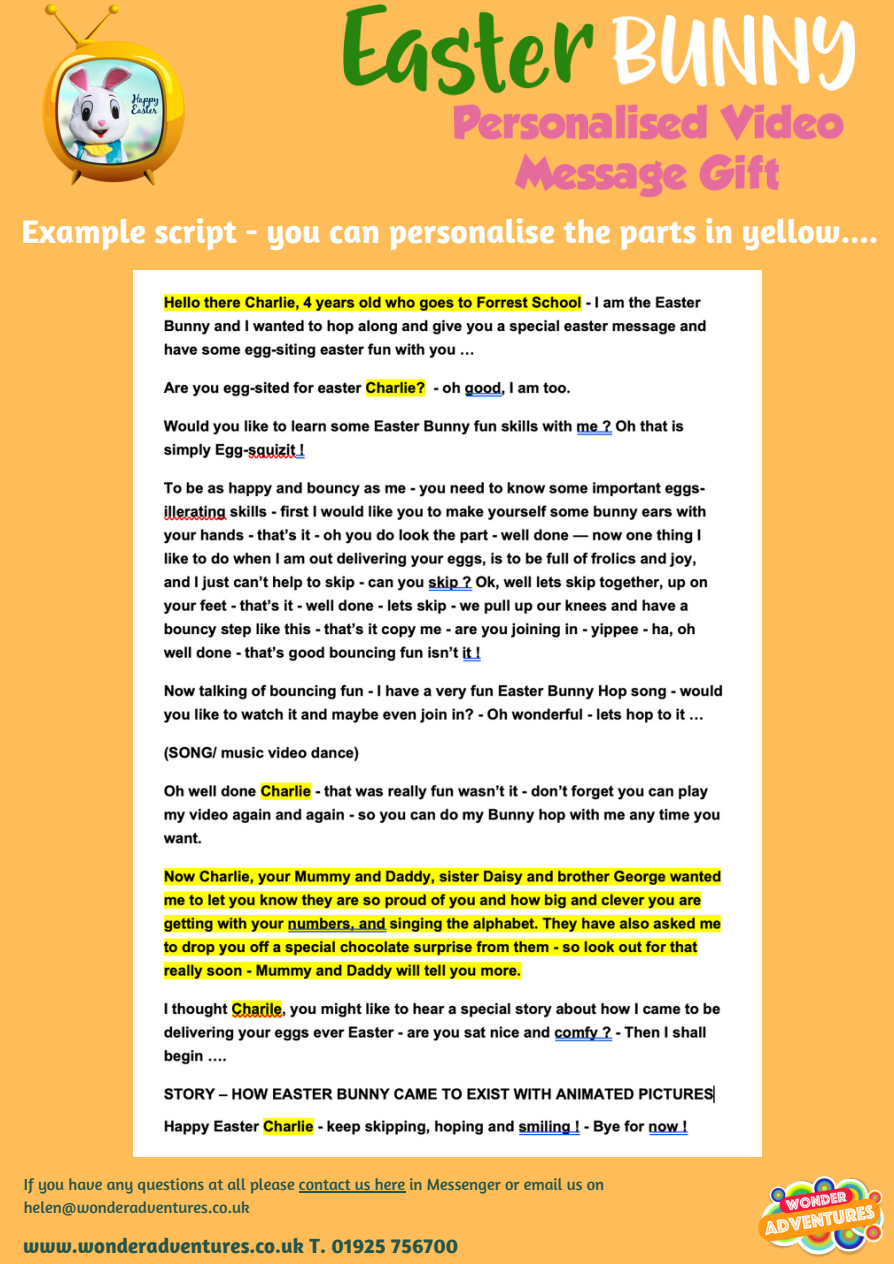
<style>
.page{position:relative;width:894px;height:1264px;background:#fff}
.page>*{position:absolute;margin:0;border:0;box-sizing:border-box;transform-origin:0 0}
.t1{font:700 33.45px "Amaranth";color:#fff}
.t2{font:700 21px "Amaranth";color:#23554a}
.t3{font:16.5px "Amaranth";color:#23554a}
</style>
<div class="page">
<div style="left:0;top:0;width:893px;height:1263px;background:#ffbd59"></div>
<img style="left:343px;top:4px;width:511px;height:193px">
<img style="left:42px;top:4px;width:143px;height:182px">
<img style="left:758px;top:1176px;width:127px;height:81px">
<img style="left:133px;top:270px;width:628px;height:886px">
<hr style="left:299px;top:1191px;width:106px;height:1px;background:#23554a">
<p class="t1" style="left:21px;top:210px;width:858px">Example script - you can personalise the parts in yellow....</p>
<p class="t3" style="left:24px;top:1174px;width:582px">If you have any questions at all please contact us here in Messenger or email us on</p>
<p class="t3" style="left:24px;top:1196px;width:227px">helen@wonderadventures.co.uk</p>
<p class="t2" style="left:23px;top:1232px;width:436px">www.wonderadventures.co.uk T. 01925 756700</p>
</div>
